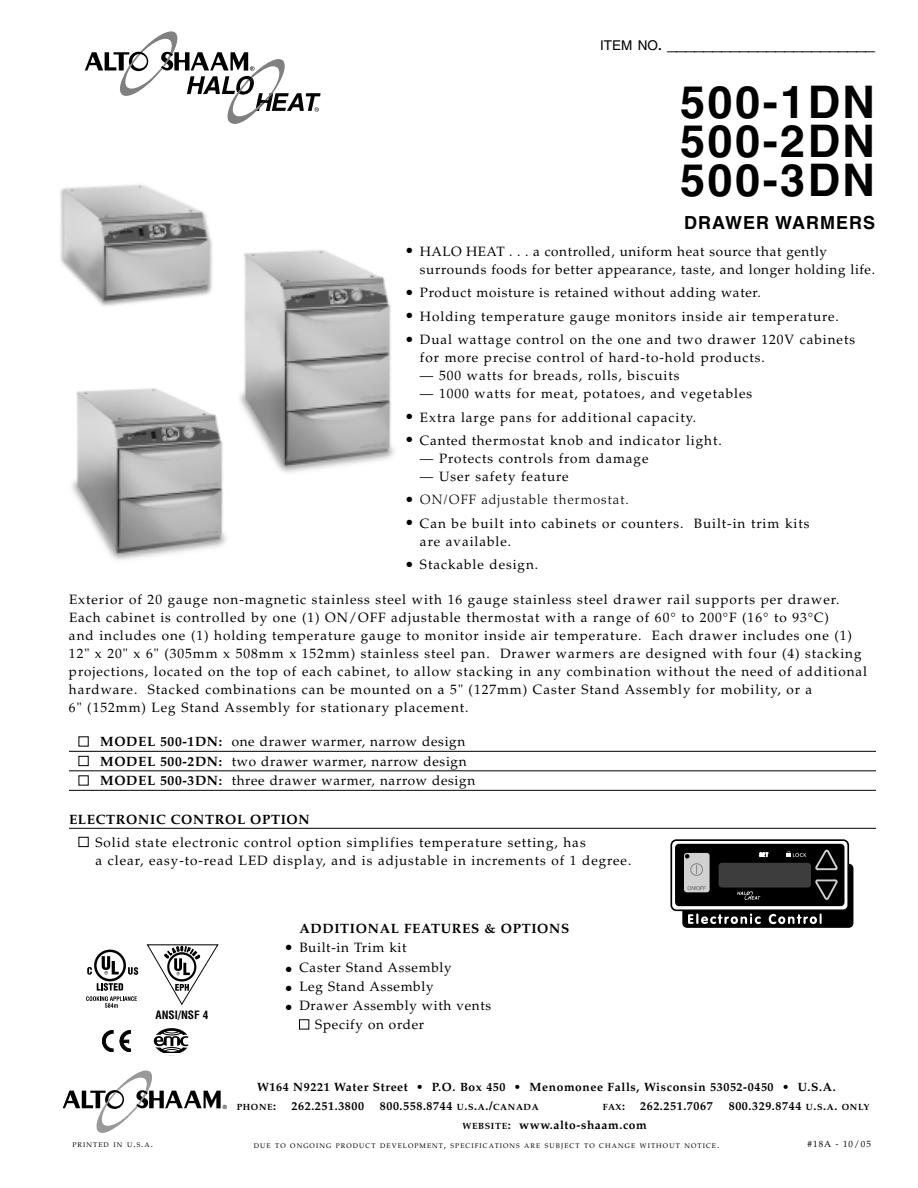
<style>
.page{position:relative;width:918px;height:1188px;background:#fff}
.page>*{position:absolute;margin:0;border:0;box-sizing:border-box;transform-origin:0 0}
.t1{font:700 45px/39px "Helvetica";letter-spacing:.055em;color:#000;text-align:justify}
.t2{font:18px "Helvetica";color:#000}
.t3{font:700 18px "Helvetica";letter-spacing:.055em;color:#000}
.t4{font:13.5px/18px "Palatino";letter-spacing:.07em;color:#000}
.t5{font:13.5px "Palatino";letter-spacing:.05em;color:#000}
.t6{font:13.5px/18px "Palatino";letter-spacing:.045em;color:#000}
.t7{font:700 13.5px "Palatino";letter-spacing:.05em;color:#000}
.t8{font:300 13.5px "Palatino";letter-spacing:.07em;color:#000}
.t9{font:700 12px "Palatino";letter-spacing:.05em;color:#000}
.t10{font:700 condensed 11.25px "Helvetica";color:#000}
.t11{font:9px "Palatino";letter-spacing:.12em;color:#000}
.t12{font:700 9px "Palatino";letter-spacing:.065em;color:#000}
.t13{font:6.75px "Palatino";letter-spacing:.16em;color:#000}
.t14{font:5.7px "Helvetica";color:#000}
.s1{font-size:13.5px}
.s2{color:#fff}
.s3{font-weight:700}
.s4{font-size:12px}
.s5{font-size:9px}
.s6{font-size:6.75px}
</style>
<div class="page">
<div style="left:94px;top:950px;width:32px;height:31px;border:2px solid #000;border-radius:50%"></div>
<svg style="left:87px;top:967px;width:5px;height:8px"></svg>
<svg style="left:102px;top:956px;width:17px;height:19px"></svg>
<svg style="left:86px;top:983px;width:51px;height:25px"></svg>
<svg style="left:128px;top:967px;width:10px;height:8px"></svg>
<svg style="left:147px;top:944px;width:71px;height:61px"></svg>
<img style="left:72px;top:388px;width:154px;height:172px">
<img style="left:60px;top:184px;width:152px;height:122px">
<svg style="left:85px;top:32px;width:236px;height:92px"></svg>
<img style="left:239px;top:250px;width:155px;height:223px">
<hr style="left:69px;top:751px;width:807px;height:1px;background:#000">
<hr style="left:69px;top:770px;width:807px;height:1px;background:#000">
<hr style="left:69px;top:790px;width:807px;height:1px;background:#000">
<hr style="left:69px;top:828px;width:807px;height:1px;background:#000">
<div style="left:682px;top:864px;width:171px;height:64px;background:#000;border-radius:5px"></div>
<div style="left:671px;top:839px;width:178px;height:72px;background:#fff;border:2px solid #000;border-radius:5px"></div>
<div style="left:673px;top:842px;width:173px;height:66px;background:#000;border:2px solid #fff;border-radius:5px"></div>
<svg style="left:737px;top:891px;width:23px;height:9px"></svg>
<svg style="left:786px;top:851px;width:20px;height:6px"></svg>
<div style="left:719px;top:863px;width:92px;height:25px;background:#3d3d3d;border-radius:3px"></div>
<svg style="left:688px;top:914px;width:73px;height:10px"></svg>
<svg style="left:769px;top:914px;width:53px;height:10px"></svg>
<svg style="left:759px;top:853px;width:9px;height:4px"></svg>
<svg style="left:814px;top:843px;width:25px;height:57px"></svg>
<svg style="left:684px;top:853px;width:26px;height:39px"></svg>
<img style="left:153px;top:1028px;width:36px;height:25px">
<svg style="left:102px;top:1030px;width:11px;height:22px"></svg>
<svg style="left:120px;top:1030px;width:11px;height:22px"></svg>
<svg style="left:63px;top:1071px;width:158px;height:62px"></svg>
<h2 class="t2" style="left:600px;top:37px;width:277px"><span class="s1">ITEM NO</span>. _______________________</h2>
<h1 class="t1" style="left:680px;top:87px;width:197px">500-1DN 500-2DN 500-3DN</h1>
<h2 class="t3" style="left:684px;top:216px;width:192px">DRAWER WARMERS</h2>
<p class="t6" style="left:420px;top:244px;width:457px;text-indent:-14px">● HALO HEAT . . . a controlled, uniform heat source that gently surrounds foods for better appearance, taste, and longer holding life.</p>
<p class="t5" style="left:406px;top:287px;width:356px">● Product moisture is retained without adding water.</p>
<p class="t4" style="left:406px;top:309px;width:434px">● Holding temperature gauge monitors inside air temperature.</p>
<p class="t4" style="left:420px;top:332px;width:437px;text-indent:-14px">● Dual wattage control on the one and two drawer 120V cabinets for more precise control of hard-to-hold products.</p>
<p class="t4" style="left:420px;top:368px;width:261px">— 500 watts for breads, rolls, biscuits</p>
<p class="t4" style="left:420px;top:386px;width:334px">— 1000 watts for meat, potatoes, and vegetables</p>
<p class="t4" style="left:406px;top:410px;width:291px">● Extra large pans for additional capacity.</p>
<p class="t4" style="left:406px;top:433px;width:317px">● Canted thermostat knob and indicator light.</p>
<p class="t4" style="left:420px;top:451px;width:230px">— Protects controls from damage</p>
<p class="t4" style="left:420px;top:469px;width:150px">— User safety feature</p>
<p class="t8" style="left:406px;top:495px;width:224px">● ON/OFF adjustable thermostat.</p>
<p class="t4" style="left:420px;top:516px;width:391px;text-indent:-14px">● Can be built into cabinets or counters. Built-in trim kits are available.</p>
<p class="t4" style="left:406px;top:557px;width:133px">● Stackable design.</p>
<p class="t4" style="left:69px;top:592px;width:800px">Exterior of 20 gauge non-magnetic stainless steel with 16 gauge stainless steel drawer rail supports per drawer.<br>Each cabinet is controlled by one (1) ON/OFF adjustable thermostat with a range of 60° to 200°F (16° to 93°C)<br>and includes one (1) holding temperature gauge to monitor inside air temperature. Each drawer includes one (1)<br>12" x 20" x 6" (305mm x 508mm x 152mm) stainless steel pan. Drawer warmers are designed with four (4) stacking projections, located on the top of each cabinet, to allow stacking in any combination without the need of additional hardware. Stacked combinations can be mounted on a 5" (127mm) Caster Stand Assembly for mobility, or a<br>6" (152mm) Leg Stand Assembly for stationary placement.</p>
<p class="t5" style="left:78px;top:736px;width:388px"><span class="s2">■</span> <span class="s3">MODEL 500-1DN:</span> one drawer warmer, narrow design</p>
<p class="t5" style="left:78px;top:756px;width:390px"><span class="s2">■</span> <span class="s3">MODEL 500-2DN:</span> two drawer warmer, narrow design</p>
<p class="t5" style="left:78px;top:775px;width:398px"><span class="s2">■</span> <span class="s3">MODEL 500-3DN:</span> three drawer warmer, narrow design</p>
<p class="t7" style="left:69px;top:814px;width:242px">ELECTRONIC CONTROL OPTION</p>
<p class="t4" style="left:96px;top:835px;width:537px;text-indent:-17px"><span class="s2">■</span> Solid state electronic control option simplifies temperature setting, has<br>a clear, easy-to-read LED display, and is adjustable in increments of 1 degree.</p>
<p class="t10" style="left:155px;top:1011px;width:54px">ANSI/NSF 4</p>
<p class="t7" style="left:299px;top:923px;width:272px">ADDITIONAL FEATURES &amp; OPTIONS</p>
<p class="t5" style="left:286px;top:942px;width:122px">● Built-in Trim kit</p>
<p class="t5" style="left:286px;top:962px;width:167px">● Caster Stand Assembly</p>
<p class="t5" style="left:286px;top:981px;width:149px">● Leg Stand Assembly</p>
<p class="t5" style="left:286px;top:1000px;width:207px">● Drawer Assembly with vents</p>
<p class="t5" style="left:299px;top:1019px;width:127px"><span class="s2">■</span> Specify on order</p>
<p class="t14" style="left:223px;top:1105px;width:6px">®</p>
<p class="t9" style="left:257px;top:1082px;width:580px">W164 N9221 Water Street • P.O. Box 450 • Menomonee Falls, Wisconsin 53052-0450 • U.S.A.</p>
<p class="t12" style="left:237px;top:1104px;width:41px">PHONE<span class="s4">:</span></p>
<p class="t9" style="left:292px;top:1101px;width:74px">262.251.3800</p>
<p class="t9" style="left:380px;top:1101px;width:160px">800.558.8744 <span class="s5">U</span>.<span class="s5">S</span>.<span class="s5">A</span>./<span class="s5">CANADA</span></p>
<p class="t9" style="left:603px;top:1101px;width:111px"><span class="s5">FAX</span>: 262.251.7067</p>
<p class="t9" style="left:729px;top:1101px;width:142px">800.329.8744 <span class="s5">U</span>.<span class="s5">S</span>.<span class="s5">A</span>. <span class="s5">ONLY</span></p>
<p class="t9" style="left:463px;top:1121px;width:186px"><span class="s5">WEBSITE</span>: www.alto-shaam.com</p>
<p class="t11" style="left:133px;top:1140px;width:21px">.<span class="s6">S</span>.<span class="s6">A</span>.</p>
<p class="t11" style="left:808px;top:1140px;width:65px">#18A - 10/05</p>
<p class="t13" style="left:72px;top:1142px;width:61px">PRINTED IN U</p>
<p class="t13" style="left:254px;top:1143px;width:467px">DUE TO ONGOING PRODUCT DEVELOPMENT<span class="s5">,</span> SPECIFICATIONS ARE SUBJECT TO CHANGE WITHOUT NOTICE<span class="s5">.</span></p>
</div>
